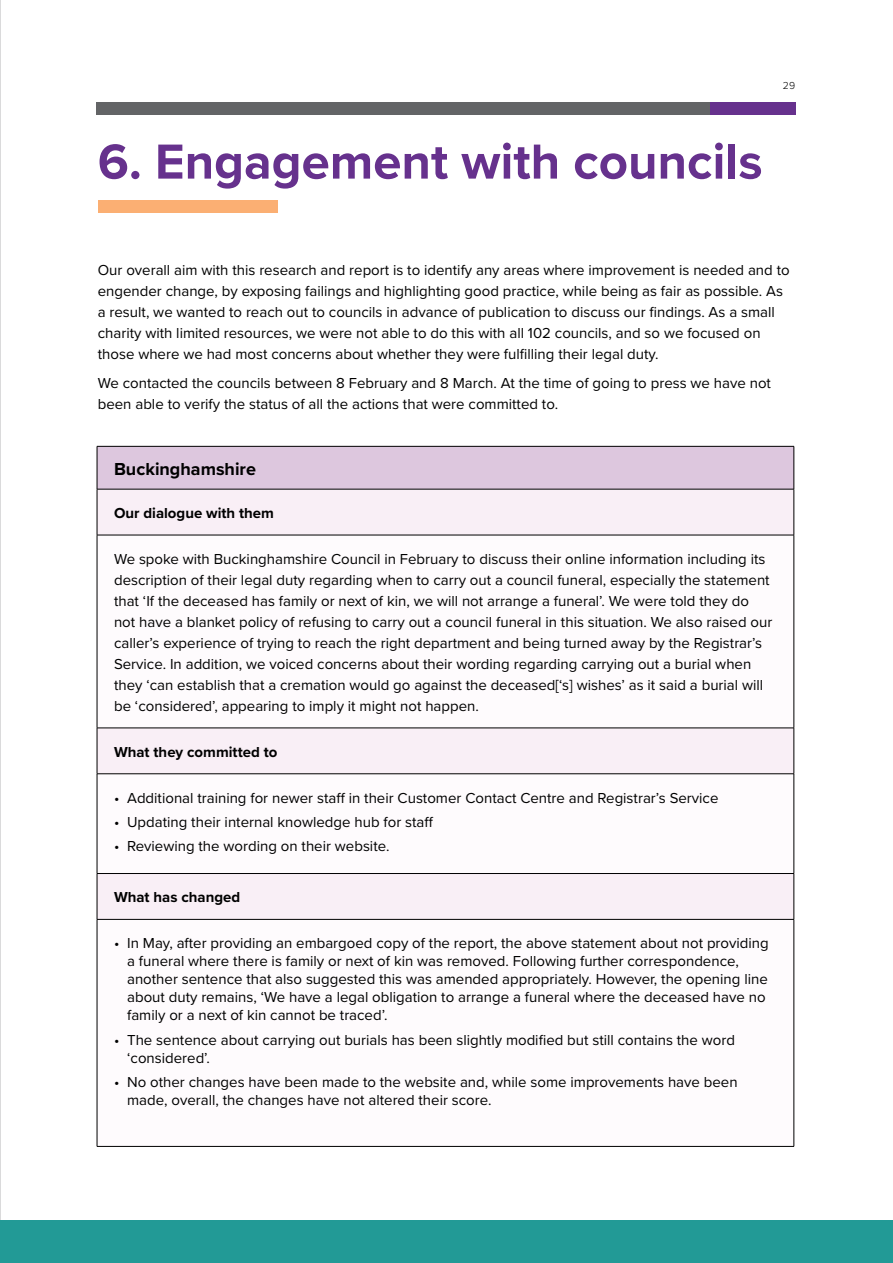
<style>
.page{position:relative;width:893px;height:1263px;background:#fff}
.page>*{position:absolute;margin:0;border:0;box-sizing:border-box;transform-origin:0 0}
.t1{font:700 51px "Proxima Nova";color:#66318d}
.t2{font:700 18px "Proxima Nova";color:#000}
.t3{font:15px/21px "Proxima Nova";color:#000}
.t4{font:700 15px "Proxima Nova";color:#000}
.t5{font:300 10.5px "Proxima Nova";color:#000}
</style>
<div class="page">
<div style="left:98px;top:200px;width:179px;height:13px;background:#fbaf73"></div>
<div style="left:97px;top:102px;width:613px;height:13px;background:#636466"></div>
<div style="left:710px;top:102px;width:85px;height:13px;background:#66318d"></div>
<hr style="left:0;top:0;width:1px;height:1263px;background:#636466">
<div style="left:0;top:1220px;width:893px;height:43px;background:#229a96"></div>
<div style="left:97px;top:446px;width:697px;height:43px;background:#ddc7de"></div>
<div style="left:98px;top:490px;width:696px;height:45px;background:#f9eff6"></div>
<svg style="left:98px;top:536px;width:696px;height:610px"></svg>
<hr style="left:97px;top:489px;width:1px;height:46px;background:#000">
<hr style="left:794px;top:489px;width:1px;height:46px;background:#000">
<hr style="left:97px;top:535px;width:697px;height:1px;background:#000">
<hr style="left:97px;top:535px;width:1px;height:193px;background:#000">
<hr style="left:794px;top:535px;width:1px;height:193px;background:#000">
<hr style="left:97px;top:728px;width:697px;height:1px;background:#000">
<hr style="left:97px;top:728px;width:1px;height:46px;background:#000">
<hr style="left:794px;top:728px;width:1px;height:46px;background:#000">
<hr style="left:97px;top:773px;width:697px;height:1px;background:#000">
<hr style="left:97px;top:774px;width:1px;height:99px;background:#000">
<hr style="left:794px;top:774px;width:1px;height:99px;background:#000">
<hr style="left:97px;top:873px;width:697px;height:1px;background:#000">
<hr style="left:97px;top:874px;width:1px;height:45px;background:#000">
<hr style="left:794px;top:874px;width:1px;height:45px;background:#000">
<hr style="left:97px;top:919px;width:697px;height:1px;background:#000">
<hr style="left:97px;top:919px;width:1px;height:227px;background:#000">
<hr style="left:794px;top:919px;width:1px;height:227px;background:#000">
<hr style="left:97px;top:1146px;width:697px;height:1px;background:#000">
<hr style="left:97px;top:446px;width:697px;height:1px;background:#000">
<hr style="left:97px;top:446px;width:1px;height:43px;background:#000">
<hr style="left:794px;top:446px;width:1px;height:43px;background:#000">
<hr style="left:97px;top:489px;width:697px;height:1px;background:#000">
<h1 class="t1" style="left:98px;top:124px;width:666px">6. Engagement with councils</h1>
<p class="t5" style="left:783px;top:78px;width:14px">29</p>
<p class="t3" style="left:98px;top:259px;width:693px">Our overall aim with this research and report is to identify any areas where improvement is needed and to engender change, by exposing failings and highlighting good practice, while being as fair as possible. As a result, we wanted to reach out to councils in advance of publication to discuss our findings. As a small charity with limited resources, we were not able to do this with all 102 councils, and so we focused on those where we had most concerns about whether they were fulfilling their legal duty.</p>
<p class="t3" style="left:98px;top:372px;width:675px">We contacted the councils between 8 February and 8 March. At the time of going to press we have not been able to verify the status of all the actions that were committed to.</p>
<p class="t2" style="left:114px;top:455px;width:144px">Buckinghamshire</p>
<p class="t4" style="left:114px;top:502px;width:161px">Our dialogue with them</p>
<p class="t3" style="left:114px;top:548px;width:660px">We spoke with Buckinghamshire Council in February to discuss their online information including its description of their legal duty regarding when to carry out a council funeral, especially the statement that ‘If the deceased has family or next of kin, we will not arrange a funeral’. We were told they do not have a blanket policy of refusing to carry out a council funeral in this situation. We also raised our caller’s experience of trying to reach the right department and being turned away by the Registrar’s Service. In addition, we voiced concerns about their wording regarding carrying out a burial when they ‘can establish that a cremation would go against the deceased[‘s] wishes’ as it said a burial will be ‘considered’, appearing to imply it might not happen.</p>
<p class="t4" style="left:114px;top:741px;width:165px">What they committed to</p>
<p class="t3" style="left:114px;top:786px;width:606px">• Additional training for newer staff in their Customer Contact Centre and Registrar’s Service</p>
<p class="t3" style="left:114px;top:811px;width:321px">• Updating their internal knowledge hub for staff</p>
<p class="t3" style="left:114px;top:835px;width:277px">• Reviewing the wording on their website.</p>
<p class="t4" style="left:114px;top:886px;width:128px">What has changed</p>
<p class="t3" style="left:127px;top:933px;width:643px;line-height:18px;text-indent:-13px">• In May, after providing an embargoed copy of the report, the above statement about not providing a funeral where there is family or next of kin was removed. Following further correspondence, another sentence that also suggested this was amended appropriately. However, the opening line about duty remains, ‘We have a legal obligation to arrange a funeral where the deceased have no family or a next of kin cannot be traced’.</p>
<p class="t3" style="left:127px;top:1030px;width:609px;line-height:18px;text-indent:-13px">• The sentence about carrying out burials has been slightly modified but still contains the word ‘considered’.</p>
<p class="t3" style="left:127px;top:1072px;width:612px;line-height:18px;text-indent:-13px">• No other changes have been made to the website and, while some improvements have been made, overall, the changes have not altered their score.</p>
</div>
